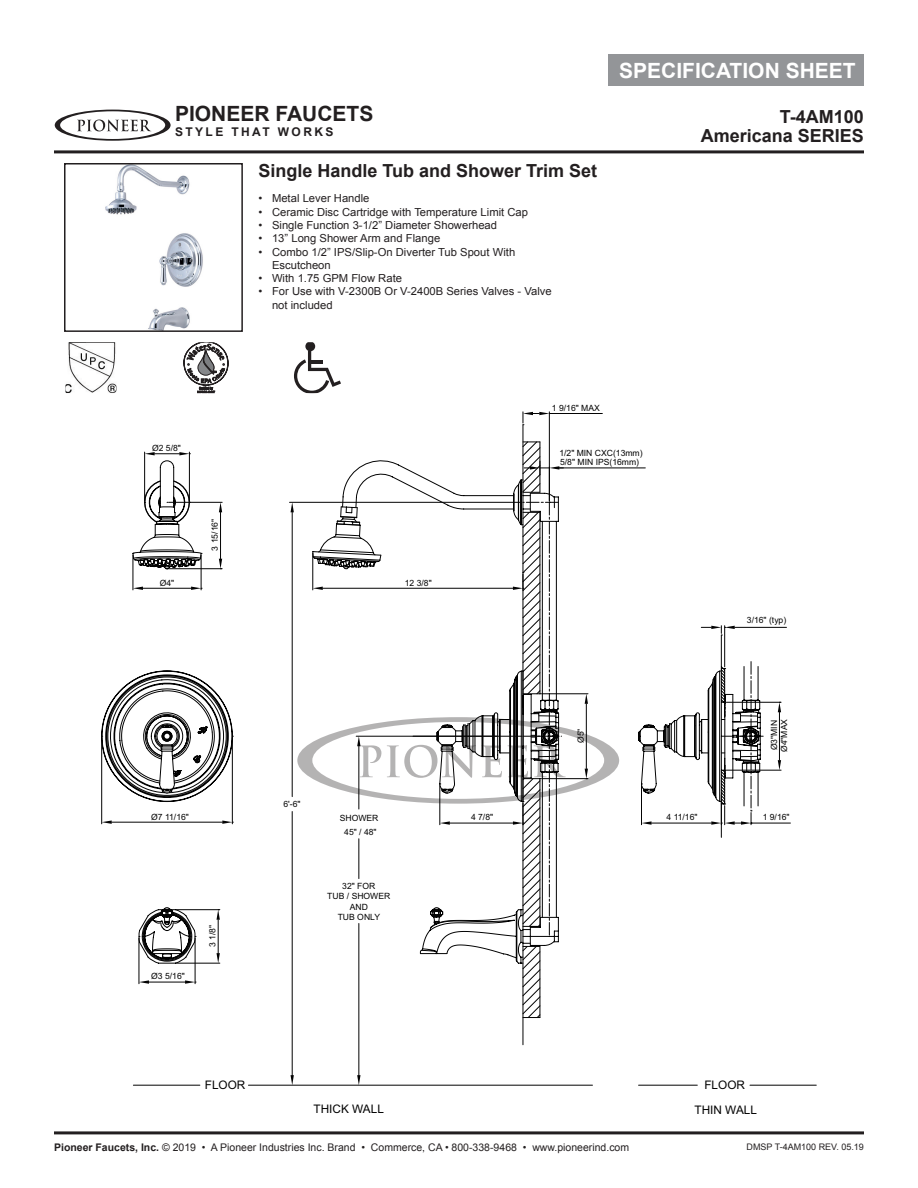
<style>
.page{position:relative;width:918px;height:1188px;background:#fff}
.page>*{position:absolute;margin:0;border:0;box-sizing:border-box;transform-origin:0 0}
.t1{font:700 21px "Arial";color:#fff}
.t2{font:700 21px "Arial";color:#231f20}
.t3{font:700 18px "Arial";color:#231f20}
.t4{font:700 12px "Arial";letter-spacing:.2em;color:#231f20}
.t5{font:11.85px "Arial";color:#030303}
.t6{font:11.1px/13.4px "Arial";color:#231f20}
.t7{font:10.5px "Arial";color:#231f20}
.t8{font:9px "Arial";color:#231f20}
.t9{font:8.55px/10.4px "Arial";color:#030303;text-align:center}
.s1{font-weight:700}
</style>
<div class="page">
<svg style="left:55px;top:110px;width:116px;height:31px"></svg>
<img style="left:67px;top:344px;width:48px;height:48px">
<div style="left:64px;top:341px;width:54px;height:54px;border:2px solid #fff"></div>
<svg style="left:184px;top:344px;width:44px;height:48px"></svg>
<div style="left:179px;top:341px;width:54px;height:54px;border:2px solid #fff"></div>
<svg style="left:294px;top:350px;width:47px;height:42px"></svg>
<svg style="left:305px;top:341px;width:10px;height:10px"></svg>
<div style="left:608px;top:54px;width:256px;height:31px;background:#939598"></div>
<hr style="left:54px;top:150px;width:810px;height:3px;background:#231f20">
<hr style="left:54px;top:1131px;width:810px;height:3px;background:#231f20">
<img style="left:105px;top:166px;width:98px;height:163px">
<div style="left:64px;top:163px;width:179px;height:169px;border:2px solid #231f20"></div>
<hr style="left:139px;top:938px;width:1px;height:46px;background:#030303">
<hr style="left:195px;top:938px;width:1px;height:46px;background:#030303">
<hr style="left:149px;top:982px;width:36px;height:1px;background:#030303">
<svg style="left:139px;top:980px;width:10px;height:4px"></svg>
<svg style="left:185px;top:980px;width:11px;height:4px"></svg>
<svg style="left:523px;top:412px;width:10px;height:3px"></svg>
<svg style="left:539px;top:412px;width:11px;height:3px"></svg>
<hr style="left:133px;top:1085px;width:67px;height:1px;background:#030303">
<hr style="left:248px;top:1085px;width:344px;height:1px;background:#030303">
<hr style="left:750px;top:1085px;width:66px;height:1px;background:#030303">
<hr style="left:358px;top:923px;width:1px;height:155px;background:#030303">
<svg style="left:357px;top:1075px;width:4px;height:10px"></svg>
<hr style="left:292px;top:812px;width:1px;height:266px;background:#030303">
<svg style="left:291px;top:1075px;width:3px;height:10px"></svg>
<hr style="left:639px;top:1085px;width:58px;height:1px;background:#030303">
<hr style="left:523px;top:425px;width:1px;height:269px;background:#030303">
<hr style="left:523px;top:779px;width:1px;height:266px;background:#030303">
<hr style="left:101px;top:738px;width:1px;height:86px;background:#030303">
<hr style="left:112px;top:822px;width:110px;height:1px;background:#030303">
<svg style="left:102px;top:820px;width:10px;height:4px"></svg>
<hr style="left:144px;top:452px;width:1px;height:49px;background:#030303">
<svg style="left:145px;top:452px;width:45px;height:3px"></svg>
<svg style="left:101px;top:707px;width:132px;height:95px"></svg>
<svg style="left:108px;top:455px;width:319px;height:339px"></svg>
<svg style="left:513px;top:441px;width:278px;height:578px"></svg>
<svg style="left:139px;top:803px;width:95px;height:161px"></svg>
<svg style="left:291px;top:492px;width:472px;height:472px"></svg>
<svg style="left:524px;top:461px;width:39px;height:14px"></svg>
<h1 class="t2" style="left:175px;top:100px;width:200px">PIONEER FAUCETS</h1>
<p class="t4" style="left:175px;top:124px;width:160px">STYLE THAT WORKS</p>
<h2 class="t3" style="left:259px;top:158px;width:340px">Single Handle Tub and Shower Trim Set</h2>
<p class="t6" style="left:259px;top:192px;width:113px">• Metal Lever Handle</p>
<p class="t6" style="left:259px;top:205px;width:271px">• Ceramic Disc Cartridge with Temperature Limit Cap</p>
<p class="t6" style="left:259px;top:219px;width:240px">• Single Function 3-1/2” Diameter Showerhead</p>
<p class="t6" style="left:259px;top:232px;width:183px">• 13” Long Shower Arm and Flange</p>
<p class="t6" style="left:272px;top:245px;width:245px;text-indent:-14px">• Combo 1/2” IPS/Slip-On Diverter Tub Spout With<br>Escutcheon</p>
<p class="t6" style="left:259px;top:272px;width:145px">• With 1.75 GPM Flow Rate</p>
<p class="t6" style="left:272px;top:285px;width:281px;text-indent:-14px">• For Use with V-2300B Or V-2400B Series Valves - Valve not included</p>
<h1 class="t1" style="left:619px;top:57px;width:238px">SPECIFICATION SHEET</h1>
<h2 class="t3" style="left:780px;top:105px;width:86px">T-4AM100</h2>
<h2 class="t3" style="left:701px;top:124px;width:165px">Americana SERIES</h2>
<p class="t9" style="left:152px;top:443px;width:30px">Ø2 5/8"</p>
<p class="t9" style="left:160px;top:578px;width:16px">Ø4"</p>
<p class="t9" style="left:210px;top:551px;width:33px;rotate:-90deg">3 15/16"</p>
<p class="t9" style="left:151px;top:811px;width:39px">Ø7 11/16"</p>
<p class="t9" style="left:151px;top:971px;width:35px">Ø3 5/16"</p>
<p class="t9" style="left:207px;top:947px;width:24px;rotate:-90deg">3 1/8"</p>
<p class="t9" style="left:552px;top:403px;width:49px">1 9/16" MAX</p>
<p class="t9" style="left:559px;top:449px;width:85px;line-height:8.7px;text-align:left">1/2" MIN CXC(13mm)<br>5/8" MIN IPS(16mm)</p>
<p class="t9" style="left:405px;top:578px;width:28px">12 3/8"</p>
<p class="t9" style="left:283px;top:799px;width:19px">6'-6"</p>
<p class="t9" style="left:340px;top:812px;width:40px;line-height:13.5px">SHOWER<br>45" / 48"</p>
<p class="t9" style="left:327px;top:881px;width:65px">32" FOR<br>TUB / SHOWER<br>AND<br>TUB ONLY</p>
<p class="t9" style="left:576px;top:743px;width:16px;rotate:-90deg">Ø5"</p>
<p class="t9" style="left:747px;top:615px;width:41px">3/16" (typ)</p>
<p class="t9" style="left:769px;top:752px;width:35px;line-height:9.9px;text-align:left;rotate:-90deg">Ø3"MIN<br>Ø4"MAX</p>
<p class="t9" style="left:471px;top:812px;width:24px">4 7/8"</p>
<p class="t9" style="left:666px;top:812px;width:33px">4 11/16"</p>
<p class="t9" style="left:763px;top:812px;width:28px">1 9/16"</p>
<p class="t5" style="left:205px;top:1077px;width:42px">FLOOR</p>
<p class="t5" style="left:704px;top:1077px;width:42px">FLOOR</p>
<p class="t5" style="left:314px;top:1101px;width:72px">THICK WALL</p>
<p class="t5" style="left:695px;top:1102px;width:64px">THIN WALL</p>
<p class="t7" style="left:54px;top:1140px;width:577px"><span class="s1">Pioneer Faucets, Inc.</span> © 2019 • A Pioneer Industries Inc. Brand • Commerce, CA • 800-338-9468 • www.pioneerind.com</p>
<p class="t8" style="left:747px;top:1140px;width:119px">DMSP T-4AM100 REV. 05.19</p>
</div>
